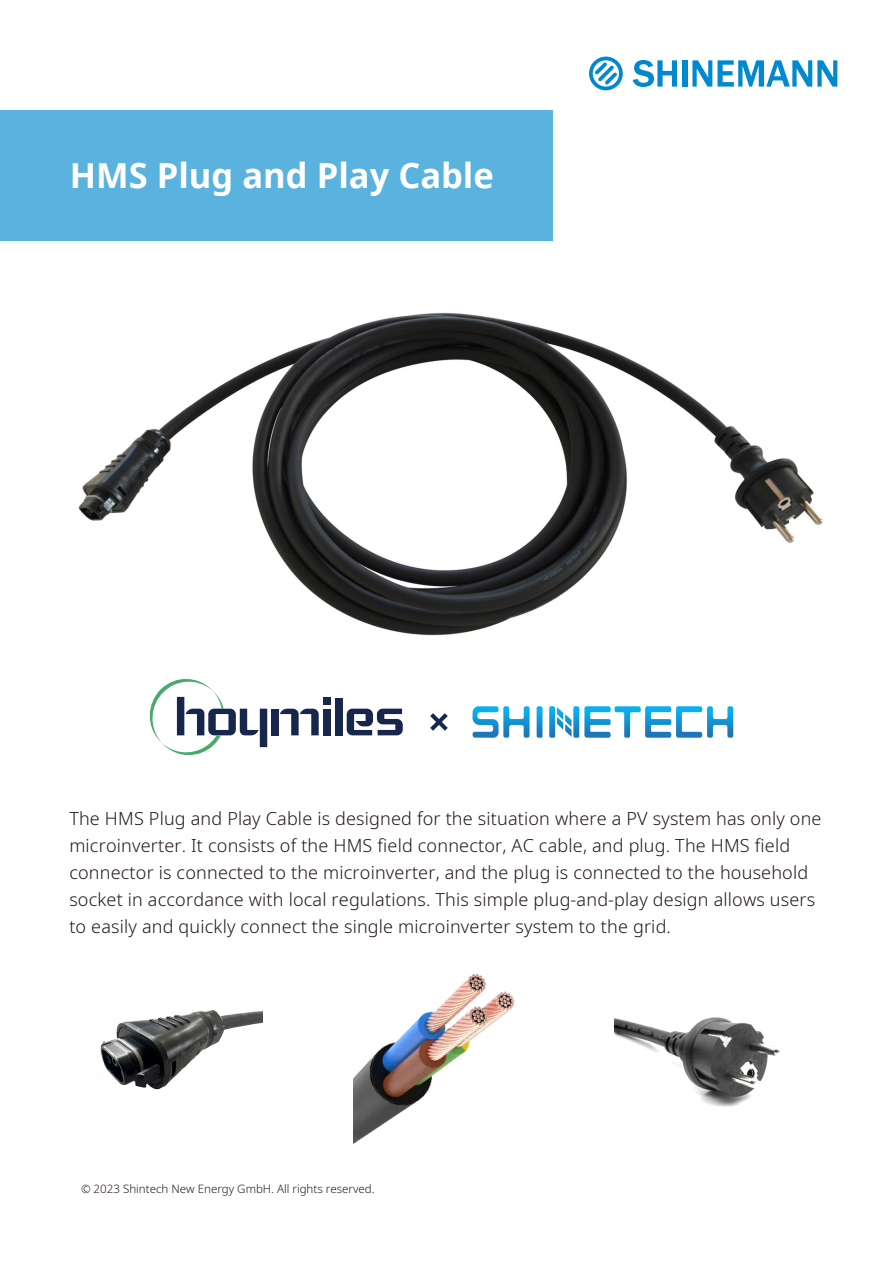
<style>
.page{position:relative;width:893px;height:1263px;background:#fff}
.page>*{position:absolute;margin:0;border:0;box-sizing:border-box;transform-origin:0 0}
.t1{font:700 34.5px "Noto Sans";color:#fff}
.t2{font:300 18px/27px "Noto Sans";letter-spacing:.01em;color:#231815}
.t3{font:300 11.55px "Noto Sans";color:#231815}
</style>
<div class="page">
<svg style="left:589px;top:57px;width:34px;height:33px"></svg>
<svg style="left:633px;top:60px;width:44px;height:27px"></svg>
<div style="left:682px;top:60px;width:5px;height:27px;background:#0089ce"></div>
<svg style="left:692px;top:60px;width:145px;height:27px"></svg>
<img style="left:78px;top:312px;width:745px;height:324px">
<img style="left:614px;top:1017px;width:166px;height:90px">
<img style="left:353px;top:973px;width:162px;height:171px">
<img style="left:100px;top:1010px;width:162px;height:80px">
<div style="left:323px;top:698px;width:7px;height:7px;background:#16274b"></div>
<img style="left:472px;top:706px;width:262px;height:32px">
<svg style="left:430px;top:713px;width:18px;height:18px"></svg>
<div style="left:335px;top:698px;width:7px;height:37px;background:#16274b"></div>
<div style="left:323px;top:709px;width:7px;height:26px;background:#16274b"></div>
<div style="left:271px;top:709px;width:8px;height:26px;background:#16274b"></div>
<svg style="left:280px;top:709px;width:39px;height:26px"></svg>
<svg style="left:347px;top:709px;width:56px;height:26px"></svg>
<svg style="left:149px;top:679px;width:118px;height:76px"></svg>
<div style="left:0;top:110px;width:552px;height:130px;background:#5ab2df"></div>
<h1 class="t1" style="left:70px;top:151px;width:426px">HMS Plug and Play Cable</h1>
<p class="t2" style="left:69px;top:806px;width:754px">The HMS Plug and Play Cable is designed for the situation where a PV system has only one microinverter. It consists of the HMS field connector, AC cable, and plug. The HMS field connector is connected to the microinverter, and the plug is connected to the household socket in accordance with local regulations. This simple plug-and-play design allows users to easily and quickly connect the single microinverter system to the grid.</p>
<p class="t3" style="left:81px;top:1181px;width:295px">© 2023 Shintech New Energy GmbH. All rights reserved.</p>
</div>
